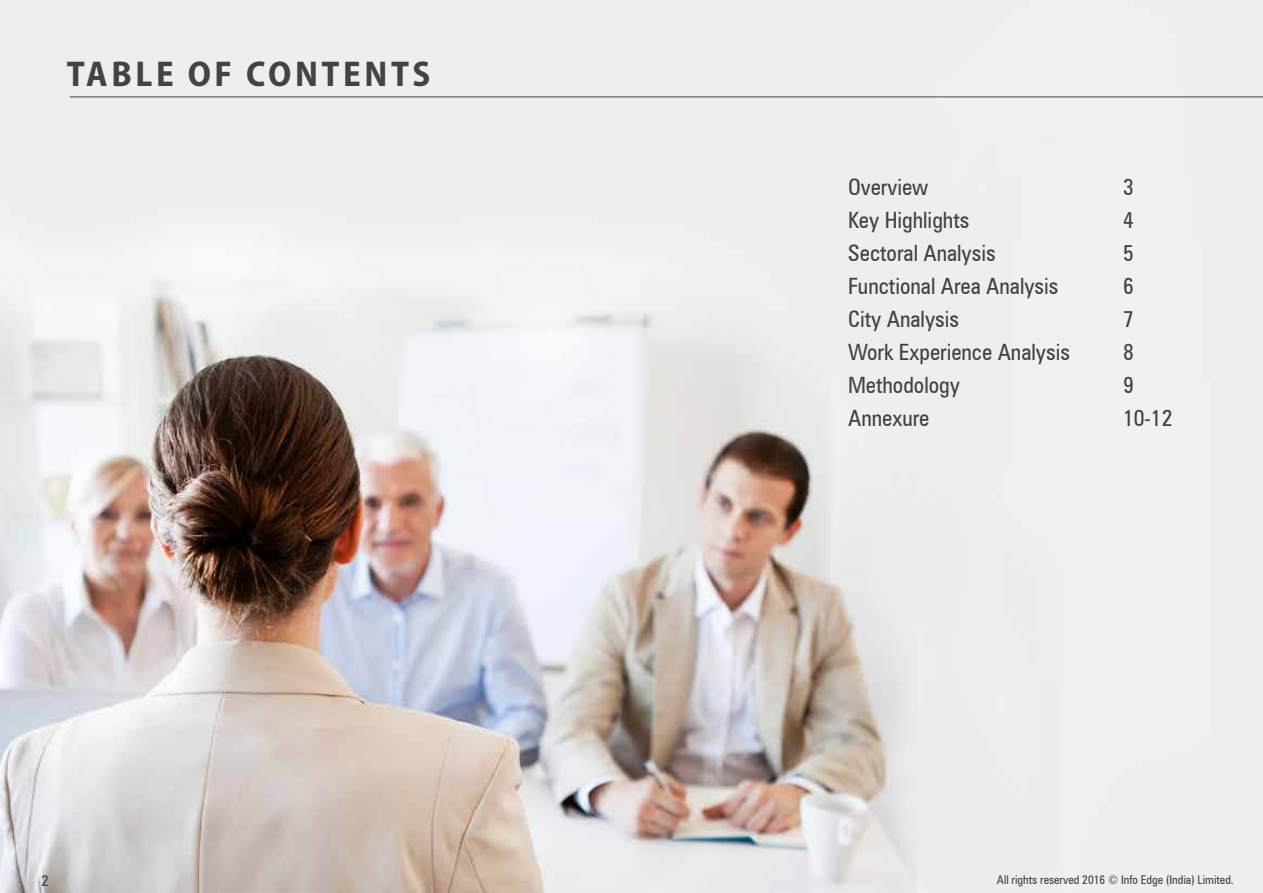
<style>
.page{position:relative;width:1263px;height:893px;background:#fff}
.page>*{position:absolute;margin:0;border:0;box-sizing:border-box;transform-origin:0 0}
.t1{font:700 semi-condensed 36px "Myriad Pro";letter-spacing:.1em;color:#434347}
.t2{font:condensed 22.5px "Zurich BT";color:#414042}
.t3{font:condensed 15px "Zurich BT";color:#414042}
.t4{font:condensed 12px "Zurich BT";color:#414042}
</style>
<div class="page">
<img style="left:0;top:0;width:1263px;height:893px">
<hr style="left:70px;top:97px;width:1193px;height:1px;background:#414042">
<h1 class="t1" style="left:67px;top:50px;width:365px">TABLE OF CONTENTS</h1>
<p class="t2" style="left:848px;top:173px;width:82px">Overview</p>
<p class="t2" style="left:1123px;top:173px;width:12px">3</p>
<p class="t2" style="left:848px;top:206px;width:123px">Key Highlights</p>
<p class="t2" style="left:1123px;top:206px;width:12px">4</p>
<p class="t2" style="left:848px;top:239px;width:149px">Sectoral Analysis</p>
<p class="t2" style="left:1123px;top:239px;width:12px">5</p>
<p class="t2" style="left:848px;top:272px;width:212px">Functional Area Analysis</p>
<p class="t2" style="left:1123px;top:272px;width:12px">6</p>
<p class="t2" style="left:848px;top:305px;width:113px">City Analysis</p>
<p class="t2" style="left:1123px;top:305px;width:12px">7</p>
<p class="t2" style="left:848px;top:338px;width:223px">Work Experience Analysis</p>
<p class="t2" style="left:1123px;top:338px;width:12px">8</p>
<p class="t2" style="left:848px;top:371px;width:113px">Methodology</p>
<p class="t2" style="left:1123px;top:371px;width:12px">9</p>
<p class="t2" style="left:848px;top:404px;width:83px">Annexure</p>
<p class="t2" style="left:1123px;top:404px;width:51px">10-12</p>
<p class="t3" style="left:41px;top:872px;width:9px">2</p>
<p class="t4" style="left:997px;top:872px;width:238px">All rights reserved 2016 © Info Edge (India) Limited.</p>
</div>
